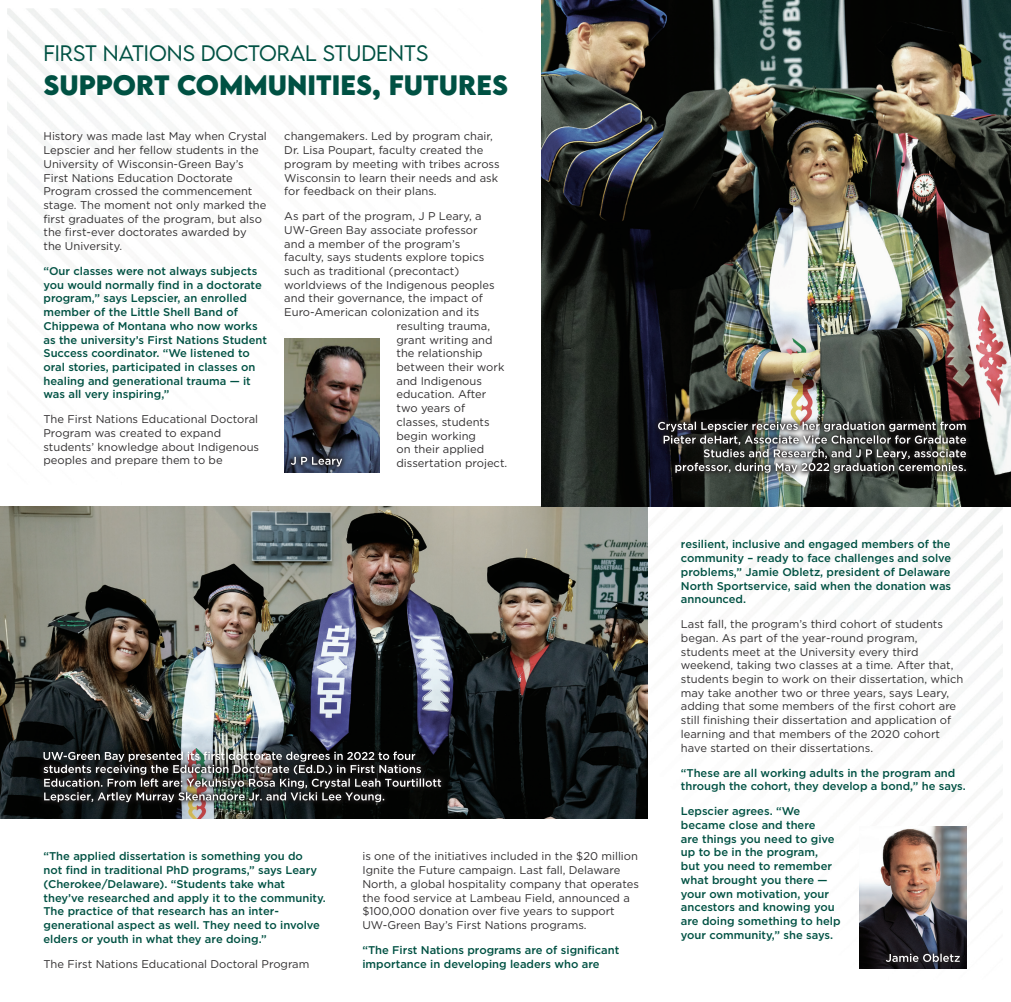
<style>
.page{position:relative;width:1011px;height:1002px;background:#fff}
.page>*{position:absolute;margin:0;border:0;box-sizing:border-box;transform-origin:0 0}
.Heading{font:700 24.88px "LEMONMILK";color:#005143}
.Heading-2{font:300 19.88px "LEMONMILK";color:#005143}
.Body_Copy{font:11.25px/13.8px "Gotham";color:#312f30}
.Body_Copy-2{font:500 11.25px/13.8px "Gotham";color:#005143}
</style>
<div class="page">
<img style="left:527px;top:504px;width:475px;height:465px">
<img style="left:7px;top:9px;width:373px;height:464px">
<img style="left:0;top:506px;width:647px;height:312px">
<img style="left:859px;top:826px;width:107px;height:142px">
<img style="left:285px;top:338px;width:95px;height:134px">
<img style="left:542px;top:0;width:469px;height:506px">
<svg style="left:880px;top:947px;width:85px;height:20px"></svg>
<svg style="left:886px;top:953px;width:74px;height:8px"></svg>
<svg style="left:285px;top:451px;width:63px;height:21px"></svg>
<svg style="left:291px;top:457px;width:51px;height:9px"></svg>
<svg style="left:38px;top:758px;width:409px;height:49px;fill:#080908"></svg>
<img style="left:652px;top:415px;width:320px;height:63px">
<svg style="left:658px;top:421px;width:308px;height:51px"></svg>
<div style="left:41px;top:748px;width:379px;height:19px;background:#231f20;opacity:.75"></div>
<svg style="left:43px;top:751px;width:398px;height:51px"></svg>
<p class="Heading-2" style="left:43px;top:41px;width:386px">FIRST NATIONS DOCTORAL STUDENTS</p>
<p class="Heading" style="left:43px;top:68px;width:466px">SUPPORT COMMUNITIES, FUTURES</p>
<p class="Body_Copy" style="left:43px;top:129px;width:225px">History was made last May when Crystal Lepscier and her fellow students in the University of Wisconsin-Green Bay’s First Nations Education Doctorate Program crossed the commencement stage. The moment not only marked the first graduates of the program, but also the first-ever doctorates awarded by the University.</p>
<p class="Body_Copy-2" style="left:43px;top:264px;width:225px">“Our classes were not always subjects you would normally find in a doctorate program,” says Lepscier, an enrolled member of the Little Shell Band of Chippewa of Montana who now works as the university’s First Nations Student Success coordinator. “We listened to oral stories, participated in classes on healing and generational trauma — it was all very inspiring,”</p>
<p class="Body_Copy" style="left:43px;top:412px;width:217px">The First Nations Educational Doctoral Program was created to expand students’ knowledge about Indigenous peoples and prepare them to be</p>
<p class="Body_Copy" style="left:284px;top:129px;width:217px">changemakers. Led by program chair, Dr. Lisa Poupart, faculty created the program by meeting with tribes across Wisconsin to learn their needs and ask for feedback on their plans.</p>
<p class="Body_Copy" style="left:284px;top:209px;width:199px">As part of the program, J P Leary, a</p>
<p class="Body_Copy" style="left:284px;top:223px;width:195px">UW-Green Bay associate professor</p>
<p class="Body_Copy" style="left:284px;top:236px;width:177px">and a member of the program’s</p>
<p class="Body_Copy" style="left:284px;top:250px;width:202px">faculty, says students explore topics</p>
<p class="Body_Copy" style="left:284px;top:264px;width:177px">such as traditional (precontact)</p>
<p class="Body_Copy" style="left:284px;top:277px;width:212px">worldviews of the Indigenous peoples</p>
<p class="Body_Copy" style="left:284px;top:291px;width:200px">and their governance, the impact of</p>
<p class="Body_Copy" style="left:284px;top:305px;width:197px">Euro-American colonization and its</p>
<p class="Body_Copy" style="left:397px;top:319px;width:95px">resulting trauma,</p>
<p class="Body_Copy" style="left:397px;top:332px;width:98px">grant writing and</p>
<p class="Body_Copy" style="left:397px;top:346px;width:88px">the relationship</p>
<p class="Body_Copy" style="left:397px;top:360px;width:109px">between their work</p>
<p class="Body_Copy" style="left:397px;top:373px;width:87px">and Indigenous</p>
<p class="Body_Copy" style="left:397px;top:387px;width:91px">education. After</p>
<p class="Body_Copy" style="left:397px;top:401px;width:70px">two years of</p>
<p class="Body_Copy" style="left:397px;top:414px;width:95px">classes, students</p>
<p class="Body_Copy" style="left:397px;top:428px;width:81px">begin working</p>
<p class="Body_Copy" style="left:397px;top:442px;width:89px">on their applied</p>
<p class="Body_Copy" style="left:397px;top:455px;width:112px">dissertation project.</p>
<p class="Body_Copy-2" style="left:43px;top:849px;width:284px">“The applied dissertation is something you do<br>not find in traditional PhD programs,” says Leary (Cherokee/Delaware). “Students take what they’ve researched and apply it to the community.<br>The practice of that research has an inter&shy;generational aspect as well. They need to involve elders or youth in what they are doing.”</p>
<p class="Body_Copy" style="left:43px;top:956px;width:267px">The First Nations Educational Doctoral Program</p>
<p class="Body_Copy" style="left:362px;top:849px;width:278px">is one of the initiatives included in the $20 million Ignite the Future campaign. Last fall, Delaware North, a global hospitality company that operates the food service at Lambeau Field, announced a $100,000 donation over five years to support UW-Green Bay’s First Nations programs.</p>
<p class="Body_Copy-2" style="left:362px;top:942px;width:258px">“The First Nations programs are of significant importance in developing leaders who are</p>
<p class="Body_Copy-2" style="left:681px;top:537px;width:272px;text-align:justify">resilient, inclusive and engaged members of the community – ready to face challenges and solve problems,” Jamie Obletz, president of Delaware North Sportservice, said when the donation was announced.</p>
<p class="Body_Copy" style="left:681px;top:617px;width:284px">Last fall, the program’s third cohort of students began. As part of the year-round program, students meet at the University every third weekend, taking two classes at a time. After that, students begin to work on their dissertation, which may take another two or three years, says Leary, adding that some members of the first cohort are still finishing their dissertation and application of learning and that members of the 2020 cohort have started on their dissertations.</p>
<p class="Body_Copy-2" style="left:681px;top:765px;width:286px">“These are all working adults in the program and through the cohort, they develop a bond,” he says.</p>
<p class="Body_Copy-2" style="left:681px;top:804px;width:161px">Lepscier agrees. “We became close and there<br>are things you need to give up to be in the program,<br>but you need to remember what brought you there — your own motivation, your ancestors and knowing you are doing something to help your community,” she says.</p>
</div>
